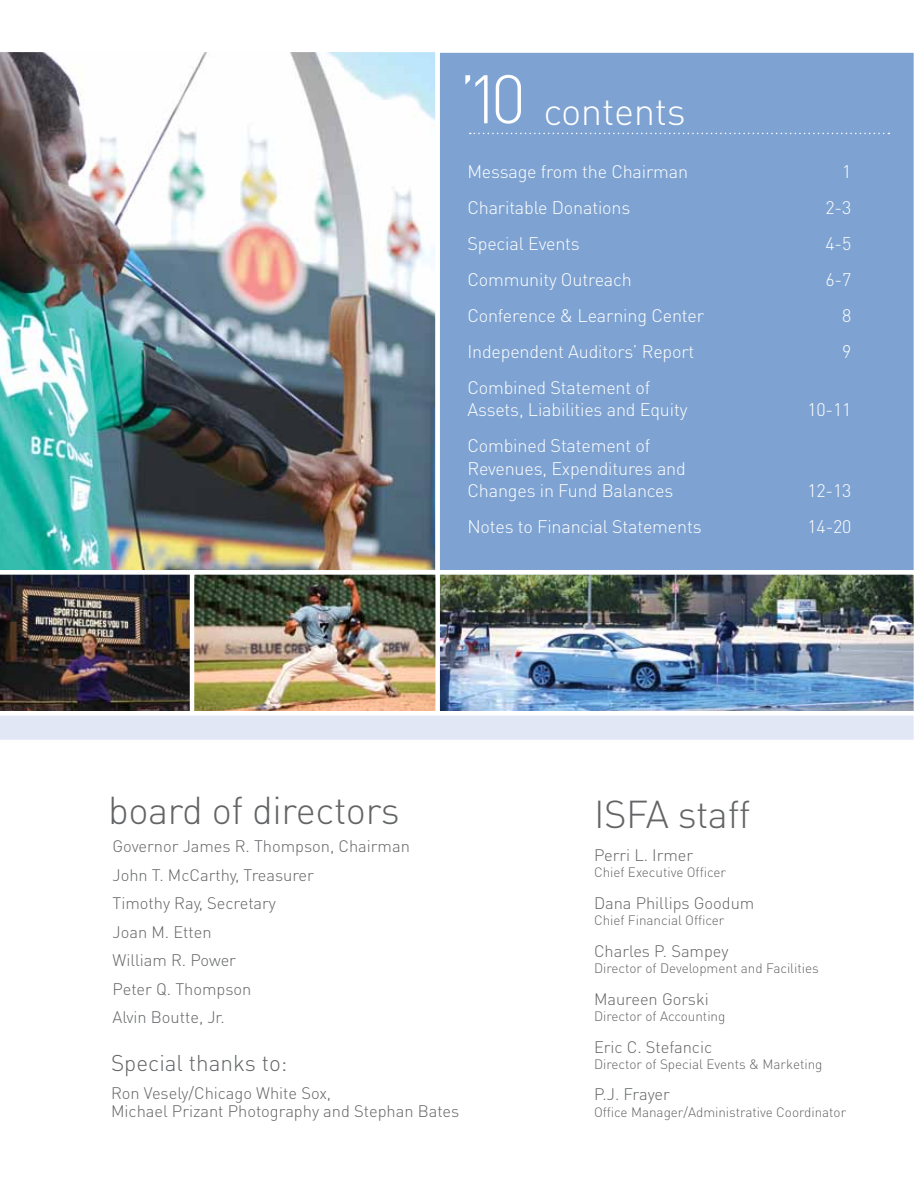
<style>
.page{position:relative;width:918px;height:1188px;background:#fff}
.page>*{position:absolute;margin:0;border:0;box-sizing:border-box;transform-origin:0 0}
.t1{font:300 38.4px "DINOT";letter-spacing:-.01em;color:#636466}
.t2{font:300 38.4px "DINOT";letter-spacing:-.01em;color:#fff}
.t3{font:300 22.5px "DINOT";color:#636466}
.t4{font:300 18px/22.5px "DINOT";letter-spacing:-.01em;color:#fff}
.t5{font:300 16.5px/28.5px "DINOT";color:#636466}
.t6{font:300 13.5px "DINOT";color:#636466}
.s1{font-size:67.5px}
</style>
<div class="page">
<img style="left:0;top:52px;width:435px;height:518px">
<div style="left:438px;top:51px;width:478px;height:521px;background:#7ea3d2"></div>
<div style="left:435px;top:48px;width:483px;height:527px;border:4px solid #fff"></div>
<svg style="left:470px;top:133px;width:419px;height:1px"></svg>
<img style="left:0;top:570px;width:918px;height:170px">
<h1 class="t2" style="left:459px;top:85px;width:228px"><span class="s1">’10</span> contents</h1>
<p class="t4" style="left:467px;top:159px;width:222px">Message from the Chairman</p>
<p class="t4" style="left:842px;top:159px;width:11px">1</p>
<p class="t4" style="left:467px;top:195px;width:164px">Charitable Donations</p>
<p class="t4" style="left:826px;top:195px;width:27px">2-3</p>
<p class="t4" style="left:467px;top:231px;width:114px">Special Events</p>
<p class="t4" style="left:826px;top:231px;width:27px">4-5</p>
<p class="t4" style="left:467px;top:267px;width:166px">Community Outreach</p>
<p class="t4" style="left:826px;top:267px;width:27px">6-7</p>
<p class="t4" style="left:467px;top:303px;width:238px">Conference &amp; Learning Center</p>
<p class="t4" style="left:842px;top:303px;width:11px">8</p>
<p class="t4" style="left:467px;top:339px;width:229px">Independent Auditors’ Report</p>
<p class="t4" style="left:842px;top:339px;width:11px">9</p>
<p class="t4" style="left:467px;top:375px;width:222px">Combined Statement of<br>Assets, Liabilities and Equity</p>
<p class="t4" style="left:808px;top:398px;width:45px">10-11</p>
<p class="t4" style="left:467px;top:434px;width:220px">Combined Statement of<br>Revenues, Expenditures and<br>Changes in Fund Balances</p>
<p class="t4" style="left:808px;top:479px;width:45px">12-13</p>
<p class="t4" style="left:467px;top:515px;width:236px">Notes to Financial Statements</p>
<p class="t4" style="left:808px;top:515px;width:45px">14-20</p>
<h1 class="t1" style="left:108px;top:784px;width:293px">board of directors</h1>
<p class="t5" style="left:113px;top:832px;width:299px">Governor James R. Thompson, Chairman<br>John T. McCarthy, Treasurer<br>Timothy Ray, Secretary<br>Joan M. Etten<br>William R. Power<br>Peter Q. Thompson<br>Alvin Boutte, Jr.</p>
<p class="t3" style="left:111px;top:1047px;width:178px">Special thanks to:</p>
<p class="t5" style="left:111px;top:1083px;width:350px;line-height:18px">Ron Vesely/Chicago White Sox,<br>Michael Prizant Photography and Stephan Bates</p>
<h1 class="t1" style="left:594px;top:788px;width:158px">ISFA staff</h1>
<p class="t5" style="left:594px;top:840px;width:101px">Perri L. Irmer</p>
<p class="t6" style="left:594px;top:863px;width:134px">Chief Executive Officer</p>
<p class="t5" style="left:594px;top:888px;width:162px">Dana Phillips Goodum</p>
<p class="t6" style="left:594px;top:911px;width:132px">Chief Financial Officer</p>
<p class="t5" style="left:594px;top:936px;width:136px">Charles P. Sampey</p>
<p class="t6" style="left:594px;top:959px;width:226px">Director of Development and Facilities</p>
<p class="t5" style="left:594px;top:984px;width:116px">Maureen Gorski</p>
<p class="t6" style="left:594px;top:1007px;width:133px">Director of Accounting</p>
<p class="t5" style="left:594px;top:1032px;width:120px">Eric C. Stefancic</p>
<p class="t6" style="left:594px;top:1055px;width:230px">Director of Special Events &amp; Marketing</p>
<p class="t5" style="left:594px;top:1080px;width:77px">P.J. Frayer</p>
<p class="t6" style="left:594px;top:1103px;width:254px">Office Manager/Administrative Coordinator</p>
</div>
